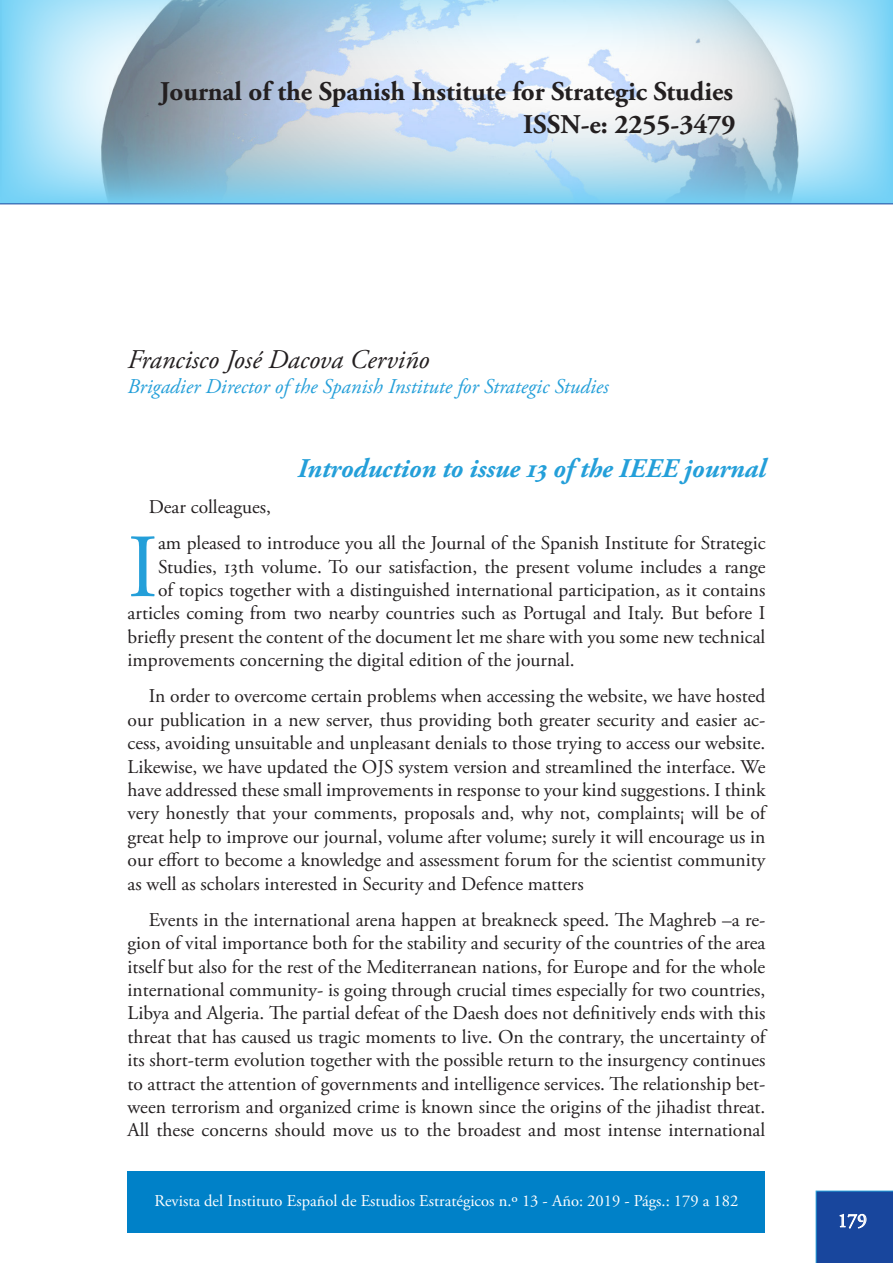
<style>
.page{position:relative;width:893px;height:1263px;background:#fff}
.page>*{position:absolute;margin:0;border:0;box-sizing:border-box;transform-origin:0 0}
.t1{font:90.15px "Adobe Garamond Pro";color:#249fd9}
.t2{font:700 27px/32.4px "Adobe Garamond Pro";color:#231f20;text-align:right}
.t3{font:italic 700 27px "Adobe Garamond Pro";letter-spacing:-.005em;color:#249fd9}
.t4{font:italic 27px "Adobe Garamond Pro";color:#231f20}
.t5{font:italic 21px "Adobe Garamond Pro";color:#249fd9}
.t6{font:19.5px/23.4px "Adobe Garamond Pro";color:#231f20;text-align:justify}
.t7{font:19.5px "Adobe Garamond Pro";color:#fff}
.t8{font:16.5px "Adobe Garamond Pro";color:#fff}
</style>
<div class="page">
<div style="left:816px;top:1191px;width:77px;height:72px;background:#18469d"></div>
<svg style="left:0;top:0;width:893px;height:203px;background:#b5d6e7"></svg>
<hr style="left:0;top:203px;width:893px;height:1px;background:#18469d">
<div style="left:128px;top:1171px;width:637px;height:62px;background:#0081c8"></div>
<h2 class="t2" style="left:160px;top:76px;width:577px">Journal of the Spanish Institute for Strategic Studies<br>ISSN-e: 2255-3479</h2>
<p class="t4" style="left:128px;top:343px;width:303px">Francisco José Dacova Cerviño</p>
<p class="t5" style="left:128px;top:374px;width:483px">Brigadier Director of the Spanish Institute for Strategic Studies</p>
<p class="t3" style="left:298px;top:453px;width:469px">Introduction to issue 13 of the IEEE journal</p>
<p class="t6" style="left:149px;top:496px;width:124px">Dear colleagues,</p>
<p class="t1" style="left:128px;top:513px;width:32px">I</p>
<p class="t6" style="left:158px;top:532px;width:609px">am pleased to introduce you all the Journal of the Spanish Institute for Strategic</p>
<p class="t6" style="left:158px;top:555px;width:609px">Studies, 13th volume. To our satisfaction, the present volume includes a range</p>
<p class="t6" style="left:158px;top:579px;width:609px">of topics together with a distinguished international participation, as it contains</p>
<p class="t6" style="left:128px;top:602px;width:639px">articles coming from two nearby countries such as Portugal and Italy. But before I</p>
<p class="t6" style="left:128px;top:626px;width:639px">briefly present the content of the document let me share with you some new technical</p>
<p class="t6" style="left:128px;top:649px;width:449px">improvements concerning the digital edition of the journal.</p>
<p class="t6" style="left:128px;top:685px;width:639px;text-indent:21px">In order to overcome certain problems when accessing the website, we have hosted our publication in a new server, thus providing both greater security and easier ac&shy;cess, avoiding unsuitable and unpleasant denials to those trying to access our website.<br>Likewise, we have updated the OJS system version and streamlined the interface. We have addressed these small improvements in response to your kind suggestions. I think very honestly that your comments, proposals and, why not, complaints¡ will be of great help to improve our journal, volume after volume; surely it will encourage us in our effort to become a knowledge and assessment forum for the scientist community as well as scholars interested in Security and Defence matters</p>
<p class="t6" style="left:128px;top:908px;width:639px;text-indent:21px">Events in the international arena happen at breakneck speed. The Maghreb –a re&shy;gion of vital importance both for the stability and security of the countries of the area itself but also for the rest of the Mediterranean nations, for Europe and for the whole international community- is going through crucial times especially for two countries, Libya and Algeria. The partial defeat of the Daesh does not definitively ends with this threat that has caused us tragic moments to live. On the contrary, the uncertainty of its short-term evolution together with the possible return to the insurgency continues to attract the attention of governments and intelligence services. The relationship bet&shy;ween terrorism and organized crime is known since the origins of the jihadist threat.<br>All these concerns should move us to the broadest and most intense international</p>
<p class="t8" style="left:155px;top:1190px;width:585px">Revista del Instituto Español de Estudios Estratégicos n.º 13 - Año: 2019 - Págs.: 179 a 182</p>
<p class="t7" style="left:838px;top:1209px;width:31px">179</p>
</div>
